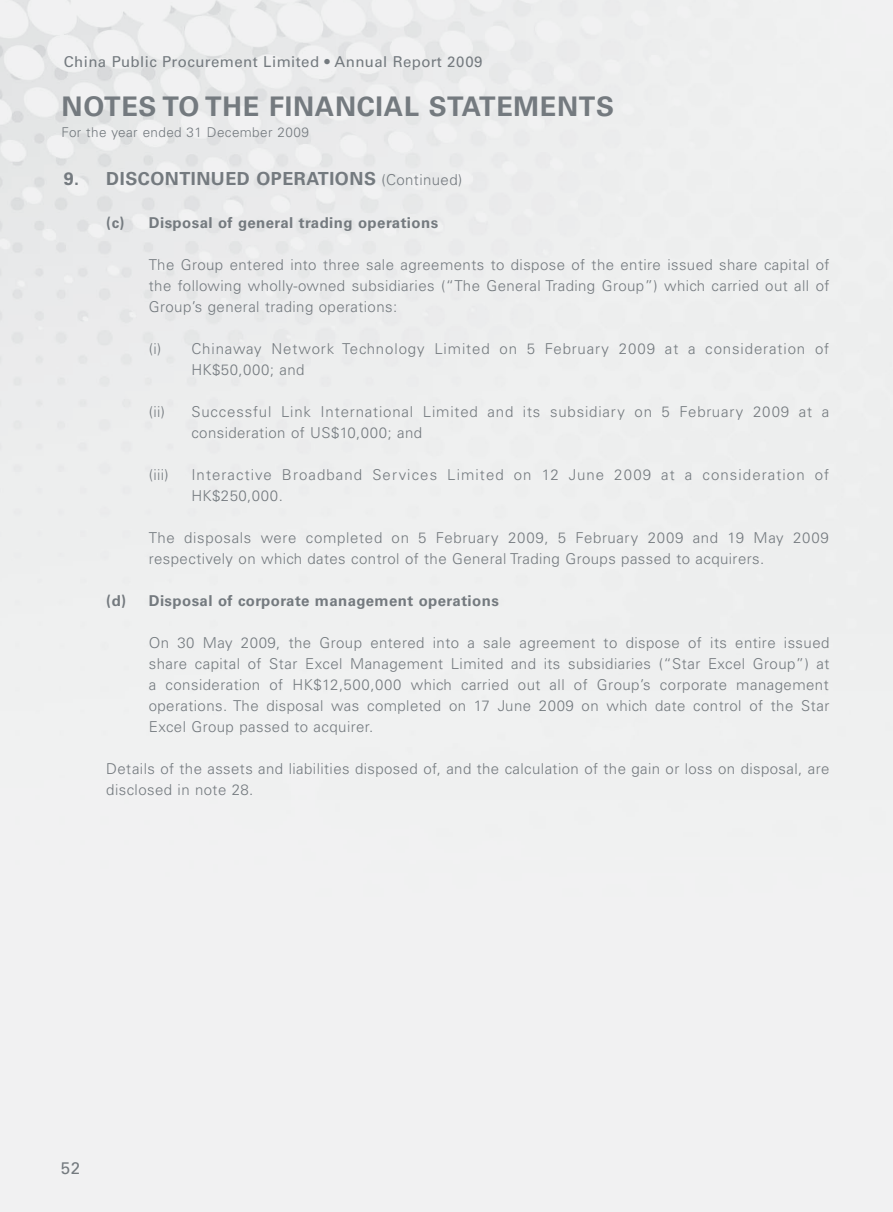
<style>
.page{position:relative;width:893px;height:1212px;background:#eff0f0}
.page>*{position:absolute;margin:0;border:0;box-sizing:border-box;transform-origin:0 0}
.t1{font:700 27px "Univers LT Std";letter-spacing:.03em;color:#747a7f}
.t2{font:700 18px "Univers LT Std";letter-spacing:.03em;color:#747a7f}
.t3{font:16.8px "Univers LT Std";color:#747a7f}
.t4{font:300 15px/21px "Univers LT Std";letter-spacing:.03em;color:#747a7f;text-align:justify}
.t5{font:300 15px/21px "Univers LT Std";letter-spacing:.055em;color:#747a7f}
.t6{font:300 15px/21px "Univers LT Std";letter-spacing:.06em;color:#747a7f}
.t7{font:700 15px "Univers LT Std";letter-spacing:.03em;color:#747a7f}
.t8{font:300 15px/21px "Univers LT Std";letter-spacing:.07em;color:#747a7f}
.t9{font:15px "Univers LT Std";letter-spacing:.03em;color:#747a7f}
.t10{font:300 13.5px "Univers LT Std";letter-spacing:.03em;color:#747a7f}
.s1{font-weight:300;font-size:15px}
</style>
<div class="page">
<hr style="left:892px;top:0;width:1px;height:1212px;background:#747a7f">
<p class="t9" style="left:64px;top:53px;width:420px">China Public Procurement Limited • Annual Report 2009</p>
<h1 class="t1" style="left:62px;top:91px;width:554px">NOTES TO THE FINANCIAL STATEMENTS</h1>
<p class="t10" style="left:62px;top:124px;width:249px">For the year ended 31 December 2009</p>
<p class="t2" style="left:64px;top:168px;width:400px">9. DISCONTINUED OPERATIONS <span class="s1">(Continued)</span></p>
<p class="t7" style="left:106px;top:213px;width:333px">(c) Disposal of general trading operations</p>
<p class="t4" style="left:149px;top:254px;width:682px">The Group entered into three sale agreements to dispose of the entire issued share capital of the following wholly-owned subsidiaries (“The General Trading Group”) which carried out all of Group’s general trading operations:</p>
<p class="t6" style="left:191px;top:338px;width:639px;text-indent:-43px">(i) Chinaway Network Technology Limited on 5 February 2009 at a consideration of<br>HK$50,000; and</p>
<p class="t5" style="left:191px;top:401px;width:639px;text-indent:-43px">(ii) Successful Link International Limited and its subsidiary on 5 February 2009 at a consideration of US$10,000; and</p>
<p class="t4" style="left:149px;top:464px;width:22px">(iii)</p>
<p class="t8" style="left:191px;top:464px;width:639px">Interactive Broadband Services Limited on 12 June 2009 at a consideration of<br>HK$250,000.</p>
<p class="t4" style="left:149px;top:527px;width:681px">The disposals were completed on 5 February 2009, 5 February 2009 and 19 May 2009 respectively on which dates control of the General Trading Groups passed to acquirers.</p>
<p class="t7" style="left:106px;top:591px;width:394px">(d) Disposal of corporate management operations</p>
<p class="t4" style="left:149px;top:632px;width:682px">On 30 May 2009, the Group entered into a sale agreement to dispose of its entire issued share capital of Star Excel Management Limited and its subsidiaries (“Star Excel Group”) at a consideration of HK$12,500,000 which carried out all of Group’s corporate management operations. The disposal was completed on 17 June 2009 on which date control of the Star Excel Group passed to acquirer.</p>
<p class="t4" style="left:106px;top:758px;width:725px">Details of the assets and liabilities disposed of, and the calculation of the gain or loss on disposal, are disclosed in note 28.</p>
<p class="t3" style="left:61px;top:1157px;width:21px">52</p>
</div>
